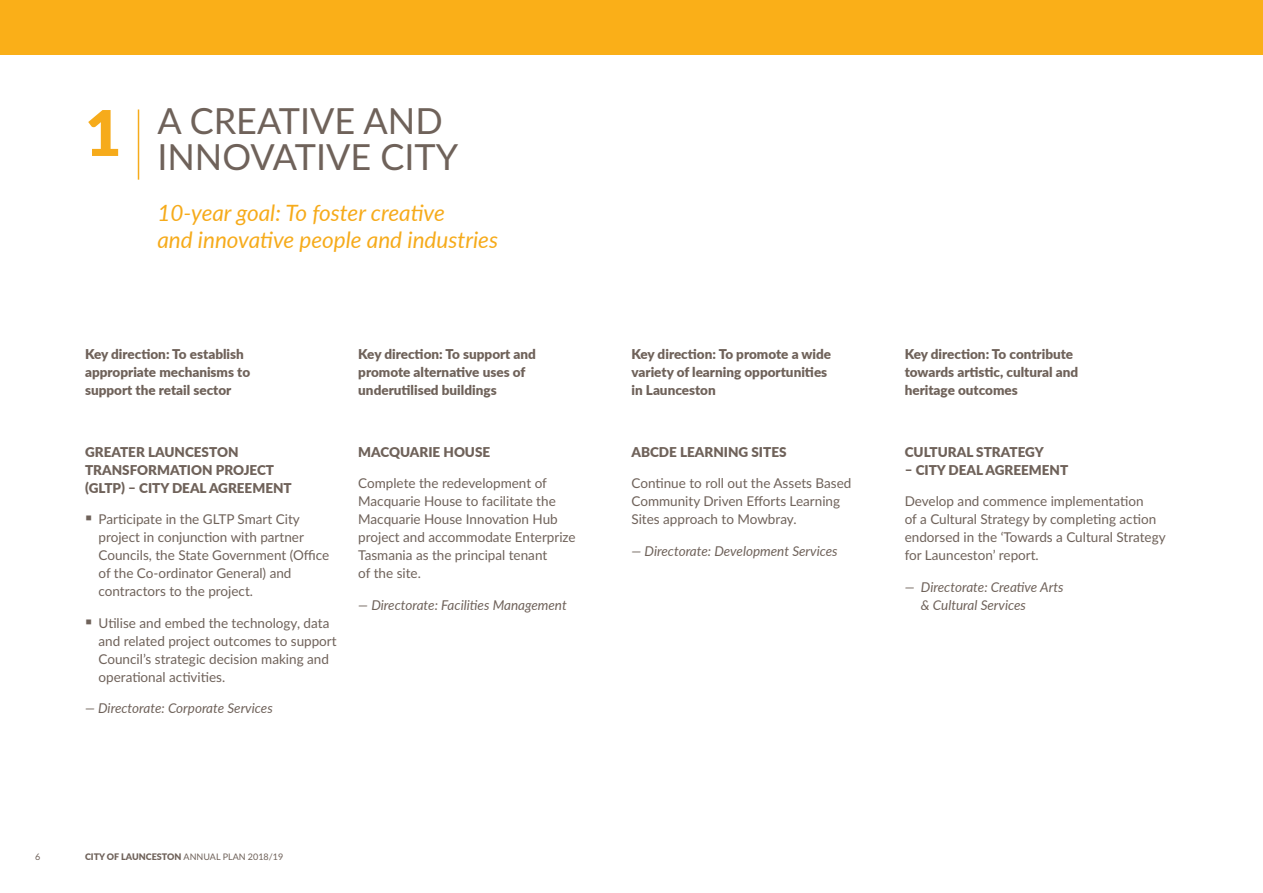
<style>
.page{position:relative;width:1263px;height:893px;background:#fff}
.page>*{position:absolute;margin:0;border:0;box-sizing:border-box;transform-origin:0 0}
.HEAD_2__NO_TOC{font:900 63px "Lato";color:#f6ab1b}
.HEAD_2{font:36px/36px "Lato";color:#6f625a}
.INTRO{font:italic 22.5px/27px "Lato";color:#f6ab1b}
.BODY_1{font:13.5px/18px "Lato";color:#6f625a}
.KPI_1{font:900 13.5px/18px "Lato";color:#6f625a}
.BODY_Directorate_Cre{font:italic 13.5px/18px "Lato";color:#6f625a}
.KPI_2{font:900 13.5px/18px "Lato";color:#6f625a}
.t1{font:9px "Lato";color:#6f625a}
.s1{font-size:18px}
.s2{font-weight:900}
</style>
<div class="page">
<div style="left:0;top:0;width:1263px;height:54px;background:#faaf18"></div>
<hr style="left:1262px;top:0;width:1px;height:54px;background:#bdce31">
<hr style="left:138px;top:109px;width:1px;height:71px;background:#f6ab1b">
<p class="HEAD_2__NO_TOC" style="left:85px;top:86px;width:38px">1</p>
<p class="HEAD_2" style="left:157px;top:102px;width:302px">A CREATIVE AND<br>INNOVATIVE CITY</p>
<p class="INTRO" style="left:157px;top:199px;width:342px">10-year goal: To foster creative<br>and innovative people and industries</p>
<p class="KPI_1" style="left:85px;top:345px;width:167px">Key direction: To establish appropriate mechanisms to support the retail sector</p>
<p class="KPI_1" style="left:358px;top:345px;width:179px">Key direction: To support and promote alternative uses of underutilised buildings</p>
<p class="KPI_1" style="left:631px;top:345px;width:201px">Key direction: To promote a wide variety of learning opportunities in Launceston</p>
<p class="KPI_1" style="left:905px;top:345px;width:175px">Key direction: To contribute towards artistic, cultural and heritage outcomes</p>
<p class="KPI_2" style="left:85px;top:442px;width:208px">GREATER LAUNCESTON<br>TRANSFORMATION PROJECT (GLTP) – CITY DEAL AGREEMENT</p>
<p class="BODY_1" style="left:99px;top:510px;width:232px;text-indent:-14px"><span class="s1">▪</span> Participate in the GLTP Smart City project in conjunction with partner Councils, the State Government (Office of the Co-ordinator General) and contractors to the project.</p>
<p class="BODY_1" style="left:99px;top:613px;width:240px;text-indent:-14px"><span class="s1">▪</span> Utilise and embed the technology, data and related project outcomes to support Council’s strategic decision making and operational activities.</p>
<p class="BODY_Directorate_Cre" style="left:85px;top:699px;width:189px">— Directorate: Corporate Services</p>
<p class="KPI_2" style="left:358px;top:442px;width:134px">MACQUARIE HOUSE</p>
<p class="BODY_1" style="left:358px;top:474px;width:219px">Complete the redevelopment of<br>Macquarie House to facilitate the<br>Macquarie House Innovation Hub project and accommodate Enterprize<br>Tasmania as the principal tenant<br>of the site.</p>
<p class="BODY_Directorate_Cre" style="left:358px;top:595px;width:210px">— Directorate: Facilities Management</p>
<p class="t1" style="left:35px;top:850px;width:7px">6</p>
<p class="t1" style="left:85px;top:850px;width:200px"><span class="s2">CITY OF LAUNCESTON</span> ANNUAL PLAN 2018/19</p>
<p class="KPI_2" style="left:631px;top:442px;width:157px">ABCDE LEARNING SITES</p>
<p class="BODY_1" style="left:631px;top:474px;width:221px">Continue to roll out the Assets Based<br>Community Driven Efforts Learning<br>Sites approach to Mowbray.</p>
<p class="BODY_Directorate_Cre" style="left:631px;top:541px;width:208px">— Directorate: Development Services</p>
<p class="KPI_2" style="left:905px;top:442px;width:140px">CULTURAL STRATEGY</p>
<p class="KPI_2" style="left:905px;top:460px;width:165px">– CITY DEAL AGREEMENT</p>
<p class="BODY_1" style="left:905px;top:492px;width:263px">Develop and commence implementation<br>of a Cultural Strategy by completing action endorsed in the ‘Towards a Cultural Strategy for Launceston’ report.</p>
<p class="BODY_Directorate_Cre" style="left:921px;top:577px;width:144px;text-indent:-16px">— Directorate: Creative Arts &amp; Cultural Services</p>
</div>
